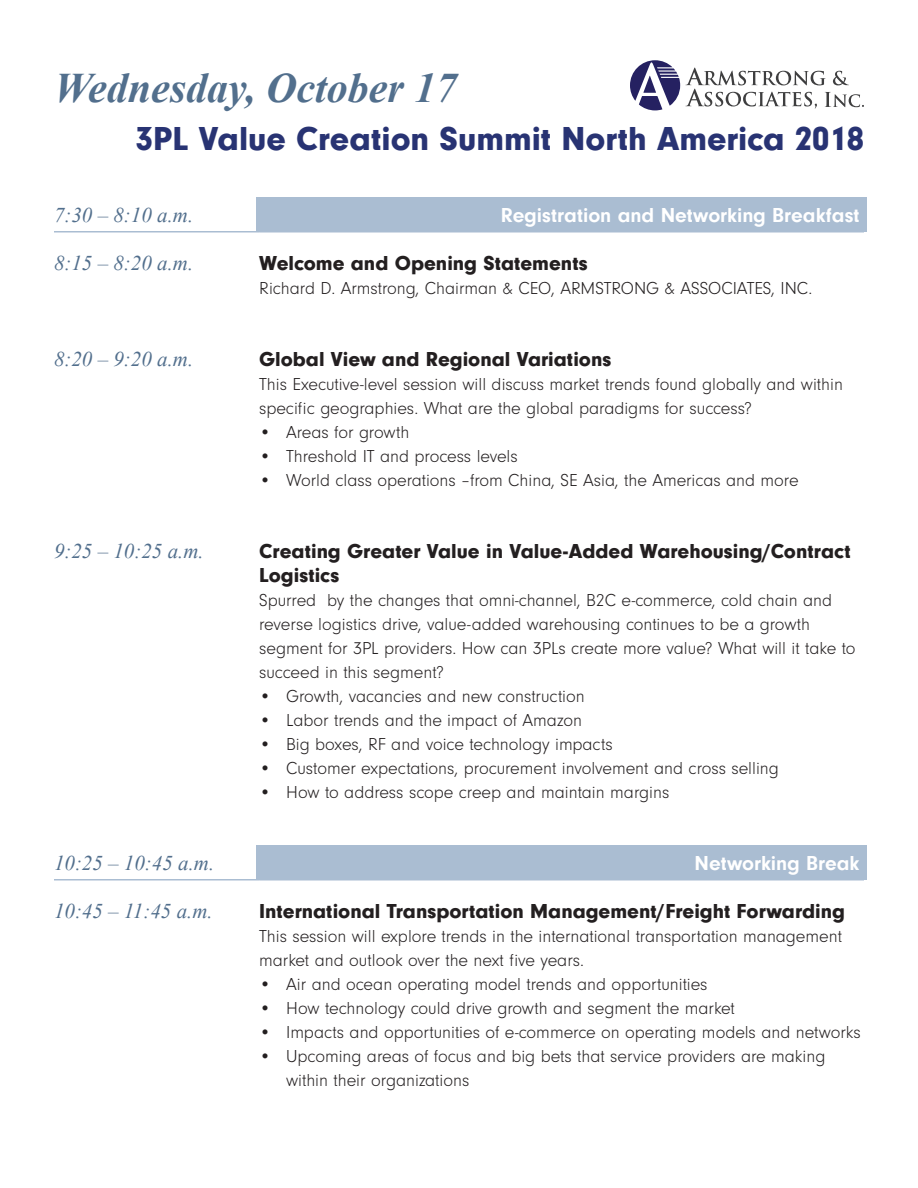
<style>
.page{position:relative;width:918px;height:1188px;background:#fff}
.page>*{position:absolute;margin:0;border:0;box-sizing:border-box;transform-origin:0 0}
.Day_Title_Option_2_I{font:italic 700 42px "Times New Roman";color:#526f8d}
.Summit_Day_Title{font:900 34.5px "Neuzeit Gro";color:#283373}
.Panel_Title{font:900 21px/24px "Neuzeit Gro";color:#231f20}
.Panel_Times{font:italic 21px "Times New Roman";color:#526f8d}
.Break_Title{font:700 21px "Neuzeit Gro";color:#fff}
.Break_Times{font:italic 21px "Times New Roman";color:#526f8d}
.Panel_Description{font:300 18px/24px "Neuzeit Gro";color:#231f20}
</style>
<div class="page">
<div style="left:256px;top:197px;width:611px;height:35px;background:#aabdd2"></div>
<div style="left:256px;top:845px;width:611px;height:35px;background:#aabdd2"></div>
<hr style="left:54px;top:231px;width:205px;height:1px;background:#aabdd2">
<hr style="left:54px;top:879px;width:205px;height:1px;background:#aabdd2">
<svg style="left:686px;top:68px;width:178px;height:41px"></svg>
<svg style="left:630px;top:60px;width:50px;height:50px"></svg>
<p class="Day_Title_Option_2_I" style="left:54px;top:59px;width:404px">Wednesday, October 17</p>
<p class="Summit_Day_Title" style="left:136px;top:119px;width:730px">3PL Value Creation Summit North America 2018</p>
<p class="Break_Times" style="left:54px;top:201px;width:141px">7:30 – 8:10 a.m.</p>
<p class="Panel_Times" style="left:54px;top:249px;width:141px">8:15 – 8:20 a.m.</p>
<p class="Break_Title" style="left:501px;top:203px;width:360px">Registration and Networking Breakfast</p>
<p class="Panel_Title" style="left:259px;top:251px;width:330px">Welcome and Opening Statements</p>
<p class="Panel_Description" style="left:259px;top:277px;width:555px">Richard D. Armstrong, Chairman &amp; CEO, ARMSTRONG &amp; ASSOCIATES, INC.</p>
<p class="Panel_Times" style="left:54px;top:345px;width:141px">8:20 – 9:20 a.m.</p>
<p class="Panel_Title" style="left:259px;top:347px;width:354px">Global View and Regional Variations</p>
<p class="Panel_Description" style="left:259px;top:373px;width:585px">This Executive-level session will discuss market trends found globally and within specific geographies. What are the global paradigms for success?</p>
<p class="Panel_Description" style="left:259px;top:421px;width:152px">• Areas for growth</p>
<p class="Panel_Description" style="left:259px;top:445px;width:260px">• Threshold IT and process levels</p>
<p class="Panel_Description" style="left:259px;top:469px;width:541px">• World class operations –from China, SE Asia, the Americas and more</p>
<p class="Panel_Times" style="left:54px;top:537px;width:151px">9:25 – 10:25 a.m.</p>
<p class="Panel_Title" style="left:259px;top:539px;width:593px">Creating Greater Value in Value-Added Warehousing/Contract<br>Logistics</p>
<p class="Panel_Description" style="left:259px;top:589px;width:598px">Spurred by the changes that omni-channel, B2C e-commerce, cold chain and reverse logistics drive, value-added warehousing continues to be a growth segment for 3PL providers. How can 3PLs create more value? What will it take to succeed in this segment?</p>
<p class="Panel_Description" style="left:259px;top:685px;width:327px">• Growth, vacancies and new construction</p>
<p class="Panel_Description" style="left:259px;top:709px;width:324px">• Labor trends and the impact of Amazon</p>
<p class="Panel_Description" style="left:259px;top:733px;width:355px">• Big boxes, RF and voice technology impacts</p>
<p class="Panel_Description" style="left:259px;top:757px;width:521px">• Customer expectations, procurement involvement and cross selling</p>
<p class="Panel_Description" style="left:259px;top:781px;width:412px">• How to address scope creep and maintain margins</p>
<p class="Break_Times" style="left:54px;top:849px;width:162px">10:25 – 10:45 a.m.</p>
<p class="Panel_Times" style="left:54px;top:897px;width:160px">10:45 – 11:45 a.m.</p>
<p class="Break_Title" style="left:695px;top:851px;width:166px">Networking Break</p>
<p class="Panel_Title" style="left:259px;top:899px;width:587px">International Transportation Management/Freight Forwarding</p>
<p class="Panel_Description" style="left:259px;top:925px;width:584px">This session will explore trends in the international transportation management market and outlook over the next five years.</p>
<p class="Panel_Description" style="left:259px;top:973px;width:450px">• Air and ocean operating model trends and opportunities</p>
<p class="Panel_Description" style="left:259px;top:997px;width:477px">• How technology could drive growth and segment the market</p>
<p class="Panel_Description" style="left:259px;top:1021px;width:603px">• Impacts and opportunities of e-commerce on operating models and networks</p>
<p class="Panel_Description" style="left:286px;top:1045px;width:541px;text-indent:-27px">• Upcoming areas of focus and big bets that service providers are making within their organizations</p>
</div>
